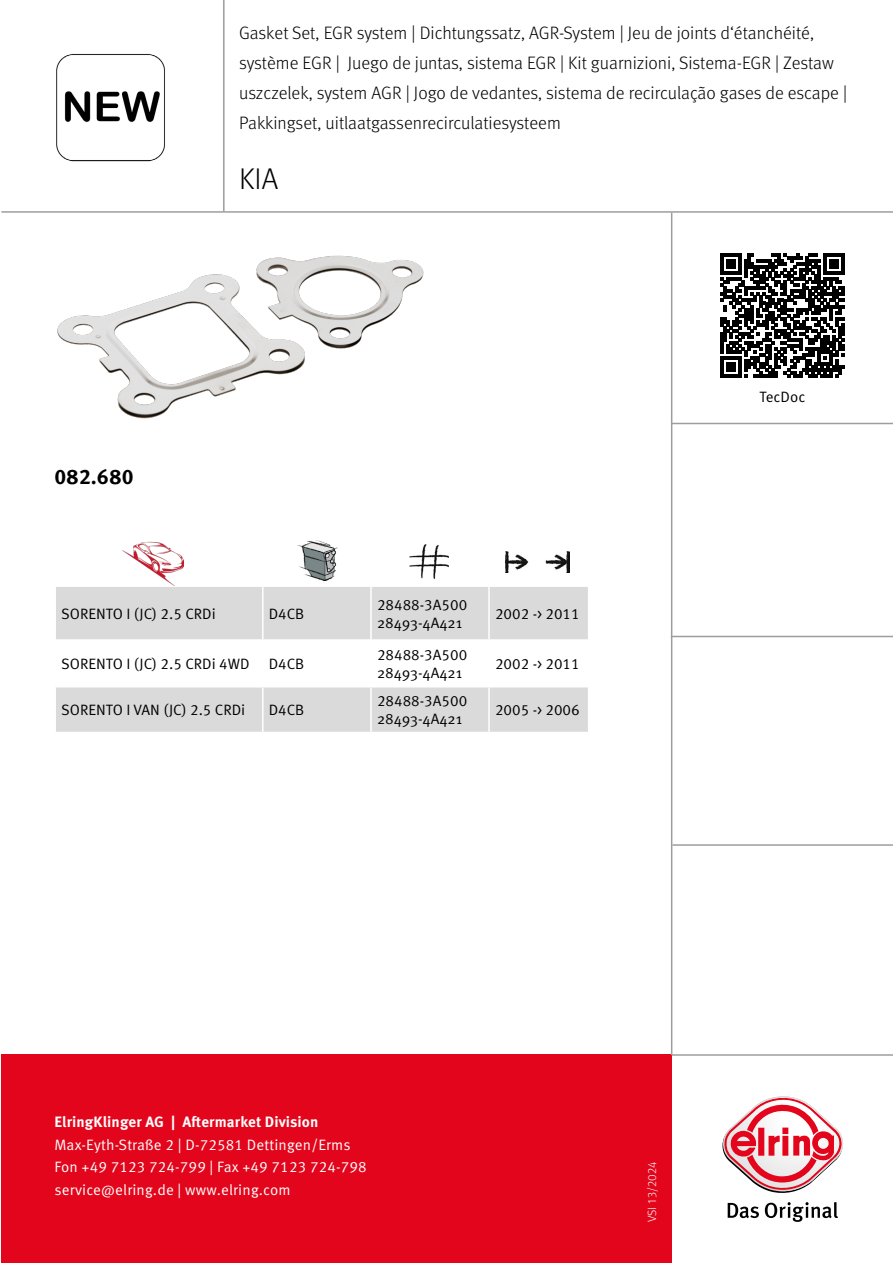
<style>
.page{position:relative;width:893px;height:1263px;background:#fff}
.page>*{position:absolute;margin:0;border:0;box-sizing:border-box;transform-origin:0 0}
.t1{font:300 30px "Meta Pro";color:#000}
.t2{font:700 21px "Meta Pro";color:#000}
.t3{font:300 18px/30px "Meta Pro";color:#000}
.t4{font:15px/18px "Meta Pro Norm";color:#000}
.t5{font:15px/22.5px "Meta Pro Norm";letter-spacing:.01em;color:#fff}
.t6{font:700 15px "Meta Pro";letter-spacing:.01em;color:#fff}
.t7{font:300 12px "Meta Pro";color:#fff}
</style>
<div class="page">
<div style="left:1px;top:1054px;width:671px;height:209px;background:#e3051b"></div>
<svg style="left:728px;top:1203px;width:31px;height:15px"></svg>
<svg style="left:765px;top:1202px;width:73px;height:20px"></svg>
<svg style="left:722px;top:1096px;width:121px;height:97px"></svg>
<hr style="left:671px;top:213px;width:1px;height:842px;background:#9d9d9c">
<hr style="left:1px;top:211px;width:892px;height:2px;background:#9d9d9c">
<hr style="left:671px;top:636px;width:222px;height:1px;background:#9d9d9c">
<hr style="left:672px;top:1054px;width:221px;height:2px;background:#9d9d9c">
<hr style="left:223px;top:0;width:2px;height:211px;background:#9d9d9c">
<img style="left:56px;top:53px;width:109px;height:109px">
<hr style="left:672px;top:844px;width:221px;height:2px;background:#9d9d9c">
<hr style="left:671px;top:423px;width:222px;height:1px;background:#9d9d9c">
<img style="left:57px;top:255px;width:367px;height:164px">
<svg style="left:720px;top:253px;width:125px;height:125px"></svg>
<svg style="left:56px;top:587px;width:532px;height:145px;fill:#dadada"></svg>
<hr style="left:262px;top:587px;width:2px;height:52px;background:#fff">
<hr style="left:370px;top:587px;width:2px;height:52px;background:#fff">
<hr style="left:488px;top:587px;width:2px;height:52px;background:#fff">
<hr style="left:54px;top:639px;width:209px;height:2px;background:#fff">
<hr style="left:263px;top:639px;width:108px;height:2px;background:#fff">
<hr style="left:262px;top:641px;width:2px;height:45px;background:#fff">
<hr style="left:371px;top:639px;width:118px;height:2px;background:#fff">
<hr style="left:370px;top:641px;width:2px;height:45px;background:#fff">
<hr style="left:489px;top:639px;width:100px;height:2px;background:#fff">
<hr style="left:488px;top:641px;width:2px;height:45px;background:#fff">
<hr style="left:54px;top:686px;width:209px;height:1px;background:#fff">
<hr style="left:263px;top:686px;width:108px;height:1px;background:#fff">
<hr style="left:262px;top:687px;width:2px;height:45px;background:#fff">
<hr style="left:371px;top:686px;width:118px;height:1px;background:#fff">
<hr style="left:370px;top:687px;width:2px;height:45px;background:#fff">
<hr style="left:489px;top:686px;width:100px;height:1px;background:#fff">
<hr style="left:488px;top:687px;width:2px;height:45px;background:#fff">
<img style="left:122px;top:541px;width:61px;height:44px">
<img style="left:298px;top:540px;width:39px;height:41px">
<img style="left:409px;top:544px;width:39px;height:35px">
<img style="left:505px;top:552px;width:65px;height:20px">
<p class="t3" style="left:239px;top:17px;width:610px">Gasket Set, EGR system | Dichtungssatz, AGR-System | Jeu de joints d‘étanchéité, système EGR | Juego de juntas, sistema EGR | Kit guarnizioni, Sistema-EGR | Zestaw uszczelek, system AGR | Jogo de vedantes, sistema de recirculação gases de escape | Pakkingset, uitlaatgassenrecirculatiesysteem</p>
<h1 class="t1" style="left:239px;top:157px;width:41px">KIA</h1>
<p class="t2" style="left:54px;top:460px;width:81px">082.680</p>
<p class="t4" style="left:61px;top:604px;width:156px">SORENTO I (JC) 2.5 CRDi</p>
<p class="t4" style="left:269px;top:604px;width:37px">D4CB</p>
<p class="t4" style="left:377px;top:595px;width:92px">28488-3A500<br>28493-4A421</p>
<p class="t4" style="left:495px;top:604px;width:86px">2002 -&gt; 2011</p>
<p class="t4" style="left:61px;top:654px;width:190px">SORENTO I (JC) 2.5 CRDi 4WD</p>
<p class="t4" style="left:269px;top:654px;width:37px">D4CB</p>
<p class="t4" style="left:377px;top:645px;width:92px">28488-3A500<br>28493-4A421</p>
<p class="t4" style="left:495px;top:654px;width:86px">2002 -&gt; 2011</p>
<p class="t4" style="left:61px;top:700px;width:186px">SORENTO I VAN (JC) 2.5 CRDi</p>
<p class="t4" style="left:269px;top:700px;width:37px">D4CB</p>
<p class="t4" style="left:377px;top:691px;width:92px">28488-3A500<br>28493-4A421</p>
<p class="t4" style="left:495px;top:700px;width:86px">2005 -&gt; 2006</p>
<p class="t4" style="left:760px;top:386px;width:47px">TecDoc</p>
<p class="t6" style="left:54px;top:1110px;width:266px">ElringKlinger AG | Aftermarket Division</p>
<p class="t5" style="left:54px;top:1132px;width:314px">Max-Eyth-Straße 2 | D-72581 Dettingen/Erms<br>Fon +49 7123 724-799 | Fax +49 7123 724-798 service@elring.de | www.elring.com</p>
<p class="t7" style="left:643px;top:1222px;width:61px;rotate:-90deg">VSI 13/2024</p>
</div>
